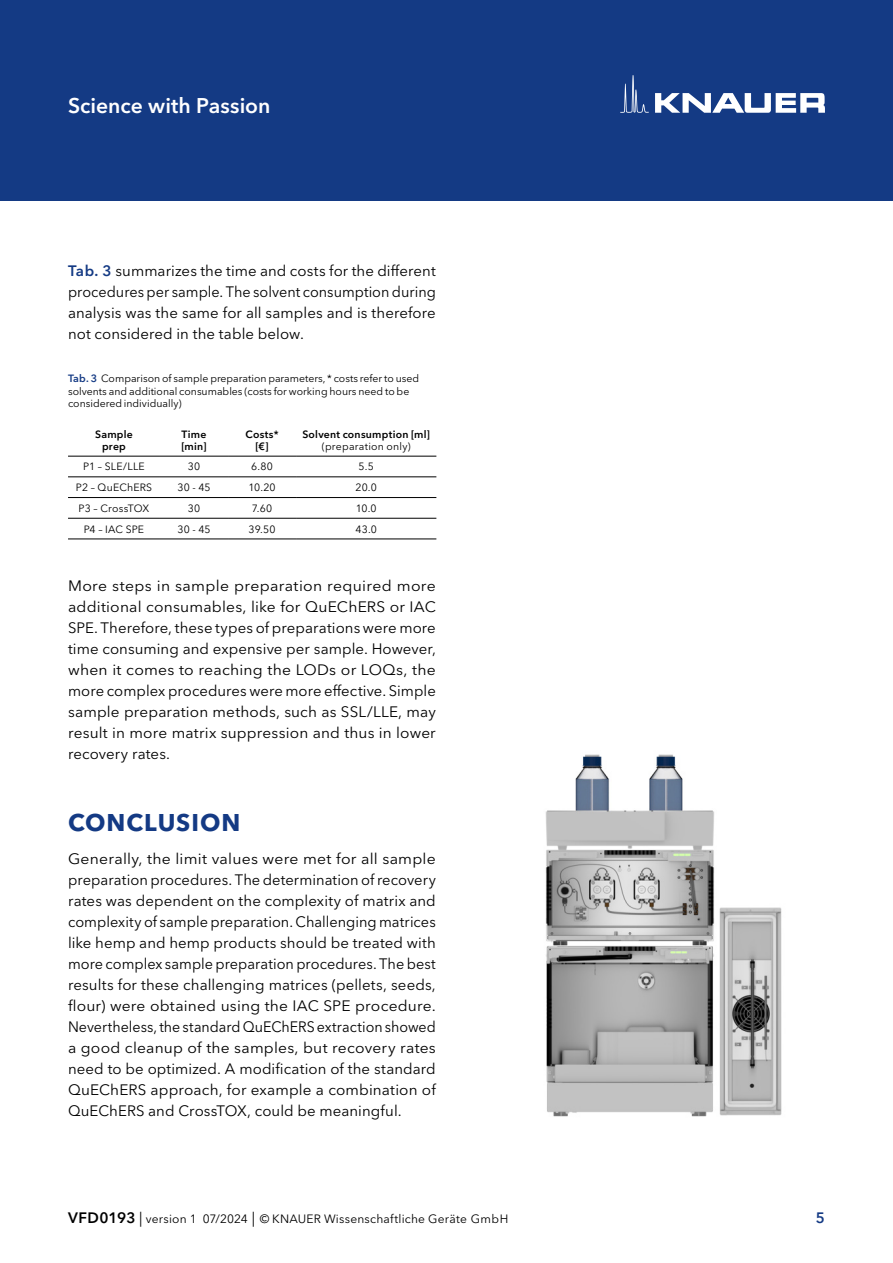
<style>
.page{position:relative;width:893px;height:1263px;background:#fff}
.page>*{position:absolute;margin:0;border:0;box-sizing:border-box;transform-origin:0 0}
.t1{font:700 24px "Avenir Next W1 G";letter-spacing:.04em;color:#143a84}
.t2{font:600 21.15px "Avenir Next W1 G";color:#fff}
.t3{font:15px/21px "Avenir Next W1 G";letter-spacing:.005em;color:#000;text-align:justify;scale:1.05 1}
.t4{font:15px/21px "Avenir Next W1 G";letter-spacing:.005em;color:#000;text-align:justify}
.t5{font:600 15px "Avenir Next W1 G";color:#143a84}
.t6{font:12px "Avenir Next W1 G";letter-spacing:.02em;color:#000}
.t7{font:10.5px/12.6px "Avenir Next W1 G";color:#000}
.t8{font:600 10.5px/12px "Avenir Next W1 G";letter-spacing:.025em;color:#000;text-align:center}
.t9{font:10.5px "Avenir Next W1 G";letter-spacing:.02em;color:#000}
.s1{font-weight:600;color:#143a84}
.s2{font-weight:600;font-size:15px}
.s3{font-size:15px}
</style>
<div class="page">
<div style="left:0;top:0;width:893px;height:201px;background:#143a84"></div>
<svg style="left:655px;top:93px;width:170px;height:20px"></svg>
<svg style="left:620px;top:75px;width:29px;height:38px"></svg>
<hr style="left:68px;top:477px;width:92px;height:1px;background:#000">
<hr style="left:160px;top:477px;width:68px;height:1px;background:#000">
<hr style="left:228px;top:477px;width:68px;height:1px;background:#000">
<hr style="left:296px;top:477px;width:140px;height:1px;background:#000">
<hr style="left:68px;top:497px;width:92px;height:1px;background:#000">
<hr style="left:160px;top:497px;width:68px;height:1px;background:#000">
<hr style="left:228px;top:497px;width:68px;height:1px;background:#000">
<hr style="left:296px;top:497px;width:140px;height:1px;background:#000">
<hr style="left:68px;top:518px;width:92px;height:1px;background:#000">
<hr style="left:160px;top:518px;width:68px;height:1px;background:#000">
<hr style="left:228px;top:518px;width:68px;height:1px;background:#000">
<hr style="left:296px;top:518px;width:140px;height:1px;background:#000">
<hr style="left:68px;top:539px;width:92px;height:1px;background:#000">
<hr style="left:160px;top:539px;width:68px;height:1px;background:#000">
<hr style="left:228px;top:539px;width:68px;height:1px;background:#000">
<hr style="left:296px;top:539px;width:140px;height:1px;background:#000">
<hr style="left:68px;top:456px;width:92px;height:1px;background:#000">
<hr style="left:160px;top:456px;width:68px;height:1px;background:#000">
<hr style="left:228px;top:456px;width:68px;height:1px;background:#000">
<hr style="left:296px;top:456px;width:140px;height:1px;background:#000">
<img style="left:545px;top:754px;width:237px;height:363px">
<h2 class="t2" style="left:68px;top:93px;width:204px">Science with Passion</h2>
<p class="t4" style="left:68px;top:260px;width:369px"><span class="s1">Tab. 3</span> summarizes the time and costs for the different procedures per sample. The solvent consumption during analysis was the same for all samples and is therefore not considered in the table below.</p>
<p class="t7" style="left:68px;top:372px;width:353px"><span class="s1">Tab. 3</span> Comparison of sample preparation parameters, * costs refer to used solvents and additional consumables (costs for working hours need to be considered individually)</p>
<p class="t8" style="left:95px;top:428px;width:39px">Sample prep</p>
<p class="t8" style="left:181px;top:428px;width:27px;text-align:left">Time [min]</p>
<p class="t8" style="left:246px;top:428px;width:35px">Costs* [€]</p>
<p class="t8" style="left:302px;top:428px;width:129px">Solvent consumption [ml]</p>
<p class="t9" style="left:322px;top:440px;width:90px">(preparation only)</p>
<p class="t7" style="left:83px;top:460px;width:63px">P1 – SLE/LLE</p>
<p class="t7" style="left:188px;top:460px;width:14px">30</p>
<p class="t7" style="left:251px;top:460px;width:23px">6.80</p>
<p class="t7" style="left:359px;top:460px;width:17px">5.5</p>
<p class="t9" style="left:76px;top:481px;width:78px">P2 – QuEChERS</p>
<p class="t7" style="left:177px;top:481px;width:35px">30 - 45</p>
<p class="t7" style="left:248px;top:481px;width:29px">10.20</p>
<p class="t7" style="left:356px;top:481px;width:23px">20.0</p>
<p class="t7" style="left:79px;top:502px;width:72px">P3 – CrossTOX</p>
<p class="t7" style="left:188px;top:502px;width:14px">30</p>
<p class="t7" style="left:252px;top:502px;width:22px">7.60</p>
<p class="t7" style="left:356px;top:502px;width:22px">10.0</p>
<p class="t7" style="left:84px;top:523px;width:62px">P4 – IAC SPE</p>
<p class="t7" style="left:177px;top:523px;width:35px">30 - 45</p>
<p class="t7" style="left:249px;top:523px;width:28px">39.50</p>
<p class="t7" style="left:355px;top:523px;width:23px">43.0</p>
<p class="t3" style="left:68px;top:575px;width:352px">More steps in sample preparation required more additional consumables, like for QuEChERS or IAC SPE. Therefore, these types of preparations were more time consuming and expensive per sample. However, when it comes to reaching the LODs or LOQs, the more complex procedures were more effective. Simple sample preparation methods, such as SSL/LLE, may result in more matrix suppression and thus in lower recovery rates.</p>
<h1 class="t1" style="left:68px;top:808px;width:174px">CONCLUSION</h1>
<p class="t3" style="left:68px;top:848px;width:352px">Generally, the limit values were met for all sample preparation procedures. The determination of recovery rates was dependent on the complexity of matrix and complexity of sample preparation. Challenging matrices like hemp and hemp products should be treated with more complex sample preparation procedures. The best results for these challenging matrices (pellets, seeds, flour) were obtained using the IAC SPE procedure.<br>Nevertheless, the standard QuEChERS extraction showed a good cleanup of the samples, but recovery rates need to be optimized. A modification of the standard QuEChERS approach, for example a combination of QuEChERS and CrossTOX, could be meaningful.</p>
<p class="t6" style="left:68px;top:1212px;width:442px"><span class="s2">VFD0193</span> <span class="s3">|</span> version 1 07/2024 <span class="s3">|</span> © KNAUER Wissenschaftliche Geräte GmbH</p>
<p class="t5" style="left:816px;top:1209px;width:11px">5</p>
</div>
